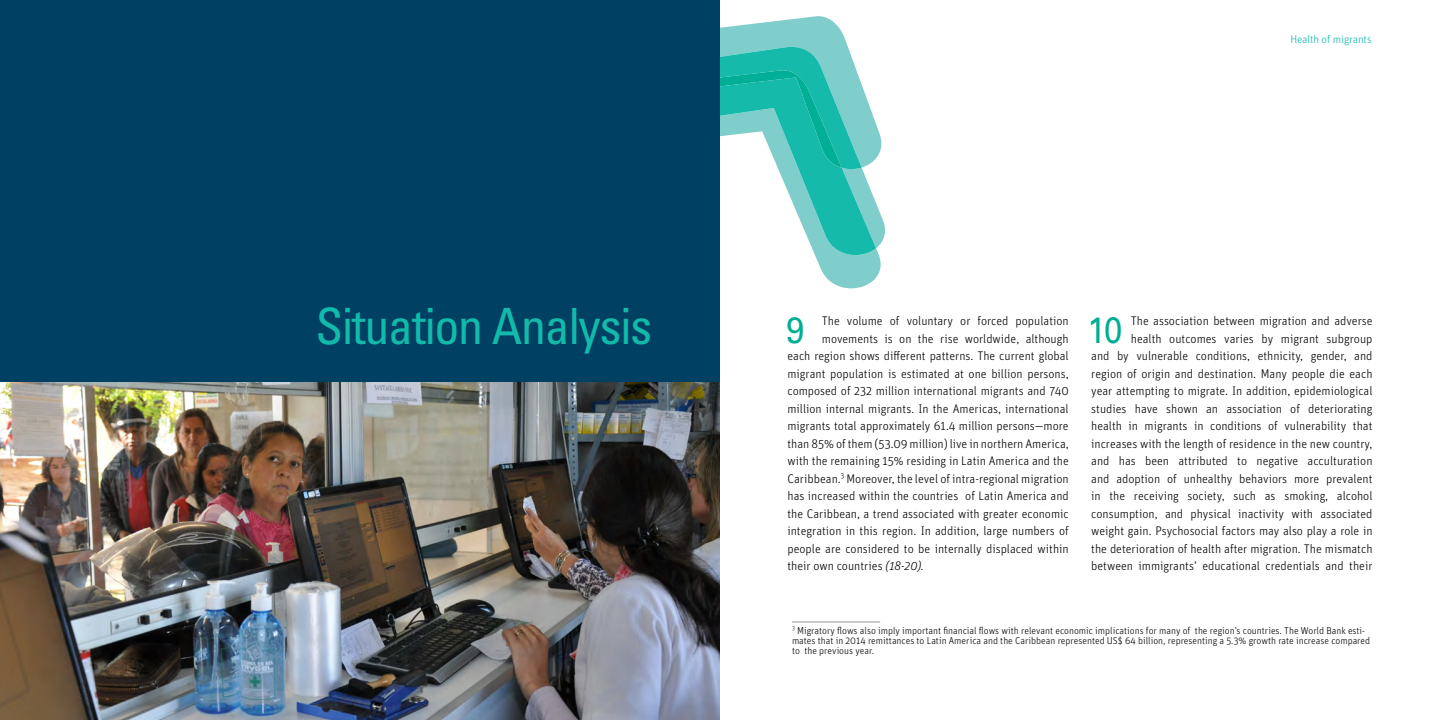
<style>
.page{position:relative;width:1440px;height:720px;background:#fff}
.page>*{position:absolute;margin:0;border:0;box-sizing:border-box;transform-origin:0 0}
.Section_Title{font:condensed 50px "Univers";letter-spacing:-.025em;color:#12baab}
.Body_text_initial_ca{font:36.75px "Univers";color:#00ae93;scale:.9 1}
.Body_text_initial_ca-2{font:300 12.5px/17.5px "Unit";color:#000;text-align:right}
.t1{font:300 11.25px "Unit";letter-spacing:-.01em;color:#12baab}
.Footnote{font:300 10px/10px "Unit";color:#000}
.s1{font-style:italic}
</style>
<div class="page">
<div style="left:0;top:0;width:720px;height:720px;background:#004062"></div>
<svg style="left:720px;top:16px;width:165px;height:272px"></svg>
<hr style="left:792px;top:622px;width:88px;height:1px;background:#939598">
<img style="left:0;top:382px;width:720px;height:338px">
<p class="Section_Title" style="left:316px;top:294px;width:338px">Situation Analysis</p>
<p class="t1" style="left:1290px;top:32px;width:83px">Health of migrants</p>
<p class="Body_text_initial_ca" style="left:786px;top:308px;width:22px">9</p>
<p class="Body_text_initial_ca-2" style="left:822px;top:312px;width:248px">The volume of voluntary or forced population</p>
<p class="Body_text_initial_ca-2" style="left:822px;top:329px;width:248px">movements is on the rise worldwide, although</p>
<p class="Body_text_initial_ca-2" style="left:788px;top:347px;width:283px">each region shows different patterns. The current global</p>
<p class="Body_text_initial_ca-2" style="left:788px;top:364px;width:283px">migrant population is estimated at one billion persons,</p>
<p class="Body_text_initial_ca-2" style="left:788px;top:382px;width:283px">composed of 232 million international migrants and 740</p>
<p class="Body_text_initial_ca-2" style="left:788px;top:399px;width:283px">million internal migrants. In the Americas, international</p>
<p class="Body_text_initial_ca-2" style="left:788px;top:417px;width:283px">migrants total approximately 61.4 million persons—more</p>
<p class="Body_text_initial_ca-2" style="left:788px;top:434px;width:283px">than 85% of them (53.09 million) live in northern America,</p>
<p class="Body_text_initial_ca-2" style="left:788px;top:452px;width:283px">with the remaining 15% residing in Latin America and the</p>
<p class="Body_text_initial_ca-2" style="left:788px;top:469px;width:283px">Caribbean.<sup>3</sup> Moreover, the level of intra-regional migration</p>
<p class="Body_text_initial_ca-2" style="left:788px;top:487px;width:283px">has increased within the countries of Latin America and</p>
<p class="Body_text_initial_ca-2" style="left:788px;top:504px;width:283px">the Caribbean, a trend associated with greater economic</p>
<p class="Body_text_initial_ca-2" style="left:788px;top:522px;width:283px">integration in this region. In addition, large numbers of</p>
<p class="Body_text_initial_ca-2" style="left:788px;top:539px;width:283px">people are considered to be internally displaced within</p>
<p class="Body_text_initial_ca-2" style="left:788px;top:557px;width:138px">their own countries <span class="s1">(18-20).</span></p>
<p class="Body_text_initial_ca-2" style="left:1091px;top:312px;width:283px">The association between migration and adverse<br>health outcomes varies by migrant subgroup<br>and by vulnerable conditions, ethnicity, gender, and region of origin and destination. Many people die each year attempting to migrate. In addition, epidemiological studies have shown an association of deteriorating health in migrants in conditions of vulnerability that increases with the length of residence in the new country, and has been attributed to negative acculturation and adoption of unhealthy behaviors more prevalent in the receiving society, such as smoking, alcohol consumption, and physical inactivity with associated weight gain. Psychosocial factors may also play a role in the deterioration of health after migration. The mismatch between immigrants’ educational credentials and their</p>
<p class="Body_text_initial_ca" style="left:1088px;top:308px;width:40px">10</p>
<p class="Footnote" style="left:792px;top:625px;width:580px"><sup>3</sup> Migratory flows also imply important financial flows with relevant economic implications for many of the region’s countries. The World Bank esti&shy;mates that in 2014 remittances to Latin America and the Caribbean represented US$ 64 billion, representing a 5.3% growth rate increase compared to the previous year.</p>
</div>
